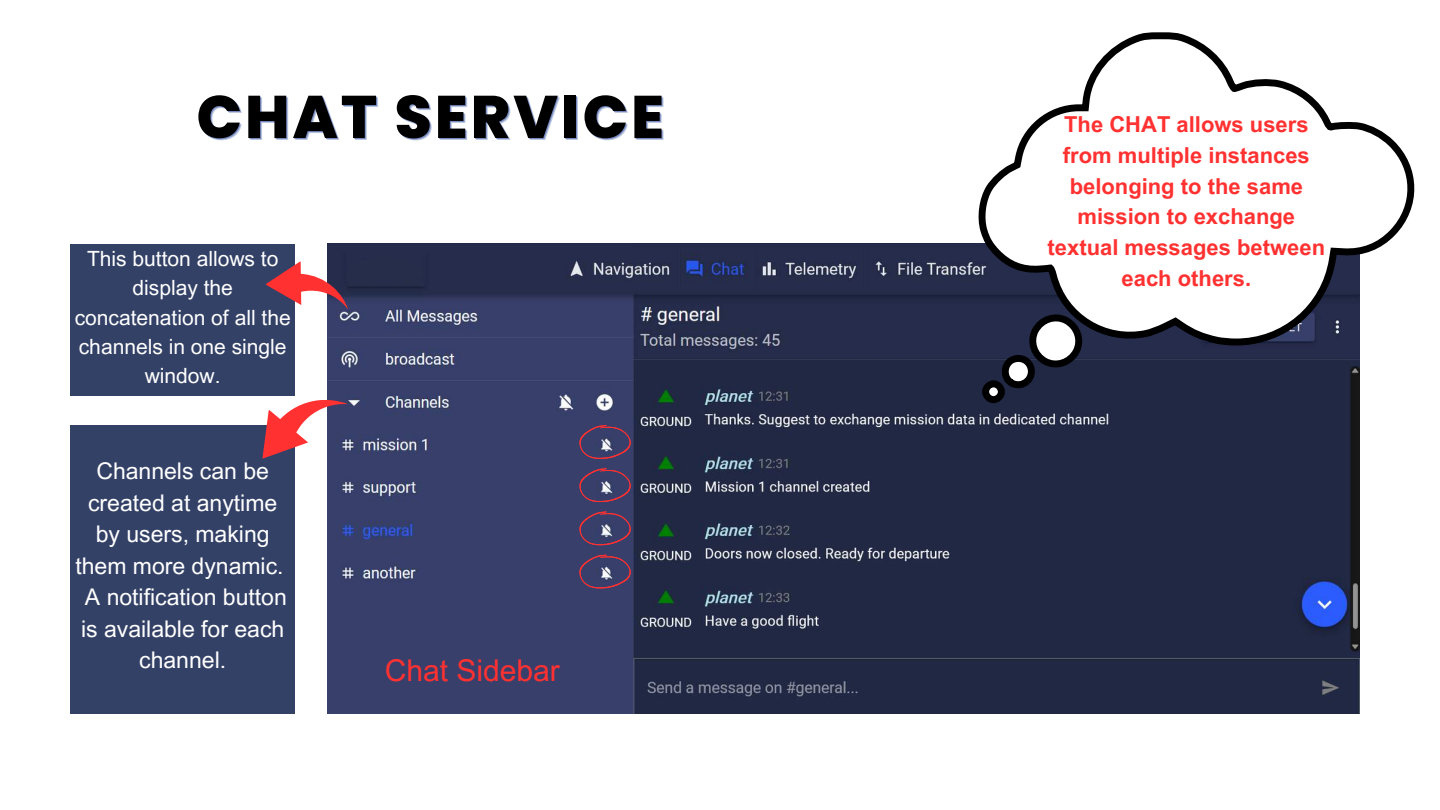
<style>
.page{position:relative;width:1440px;height:810px;background:#fff}
.page>*{position:absolute;margin:0;border:0;box-sizing:border-box;transform-origin:0 0}
.t1{font:800 60px "Poppins";letter-spacing:.05em;color:#000}
.t2{font:30px "Arial MT Pro";color:#ff3131}
.t3{font:23px/31.5px "Arial MT Pro";color:#fff;text-align:center}
.t4{font:700 22px/30.8px "Arial MT Pro";color:#ff3131;text-align:center}
.t5{font:21px/29.2px "Arial MT Pro";color:#fff;text-align:center}
</style>
<div class="page">
<img style="left:328px;top:244px;width:1031px;height:469px">
<svg style="left:976px;top:32px;width:439px;height:372px"></svg>
<div style="left:70px;top:244px;width:224px;height:152px;background:#344167"></div>
<div style="left:70px;top:425px;width:224px;height:288px;background:#344167"></div>
<svg style="left:262px;top:367px;width:86px;height:112px"></svg>
<svg style="left:579px;top:425px;width:52px;height:34px;background:#544469"></svg>
<svg style="left:579px;top:468px;width:52px;height:34px;background:#544469"></svg>
<svg style="left:579px;top:512px;width:52px;height:33px;background:#544469"></svg>
<svg style="left:579px;top:555px;width:52px;height:33px;background:#55446a"></svg>
<svg style="left:265px;top:260px;width:159px;height:51px"></svg>
<h1 class="t1" style="left:196px;top:75px;width:469px">CHAT SERVICE</h1>
<p class="t5" style="left:75px;top:247px;width:217px">This button allows to display the concatenation of all the channels in one single window.</p>
<p class="t3" style="left:75px;top:458px;width:213px">Channels can be created at anytime by users, making them more dynamic.<br>A notification button is available for each channel.</p>
<h2 class="t2" style="left:385px;top:659px;width:177px">Chat Sidebar</h2>
<p class="t4" style="left:1048px;top:112px;width:279px">The CHAT allows users from multiple instances belonging to the same mission to exchange textual messages between each others.</p>
</div>
